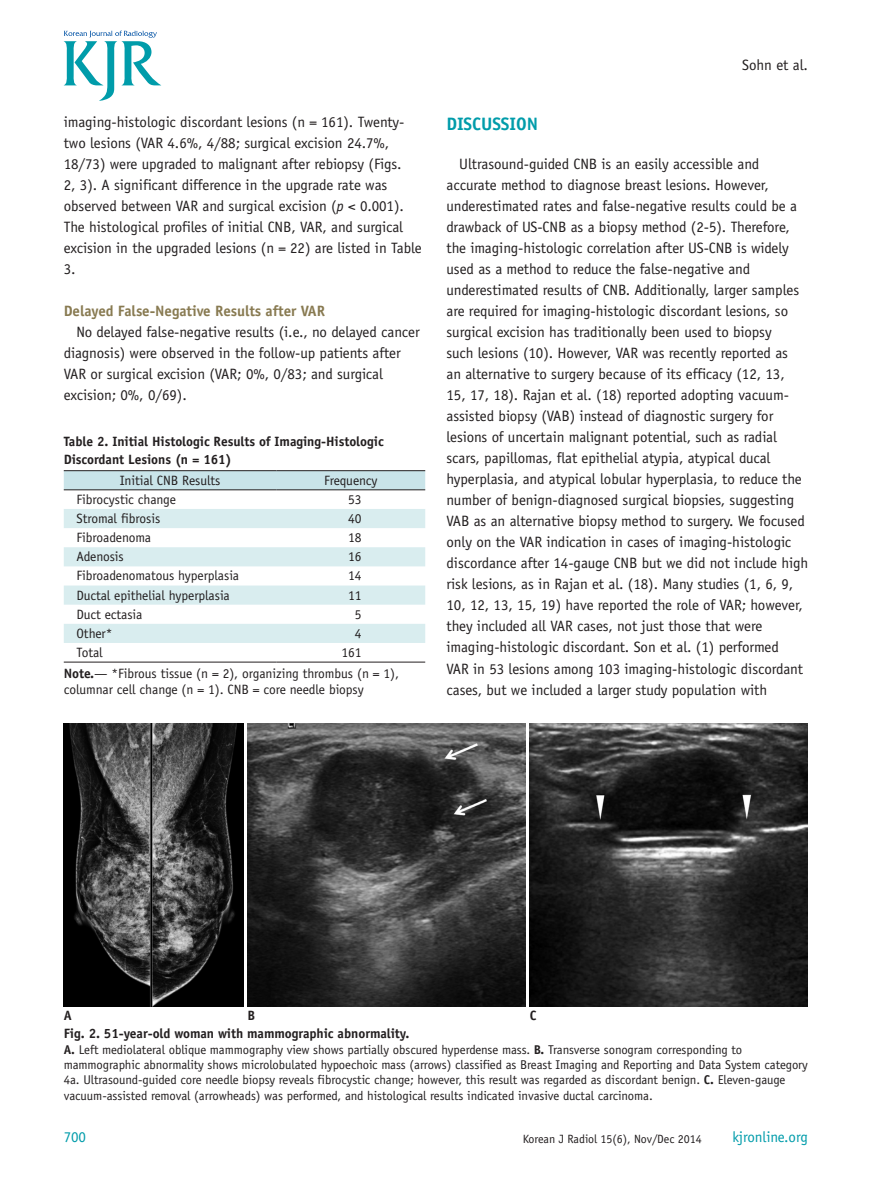
<style>
.page{position:relative;width:893px;height:1191px;background:#fff}
.page>*{position:absolute;margin:0;border:0;box-sizing:border-box;transform-origin:0 0}
.큰제목{font:700 18px "Officina Sans Std";letter-spacing:-.005em;color:#009caa}
.본문{font:15px/21px "Officina Sans Std";letter-spacing:-.005em;color:#231f20}
._1_제목{font:700 15px "Officina Sans Std";letter-spacing:-.005em;color:#887a51}
.t1{font:15px "Officina Sans Std";letter-spacing:-.005em;color:#009caa}
.표본문{font:13.5px "Officina Sans Std";letter-spacing:-.005em;color:#231f20}
.표설명{font:13.5px/16.2px "Officina Sans Std";letter-spacing:-.005em;color:#231f20}
.표제목{font:700 13.5px/18px "Officina Sans Std";letter-spacing:-.005em;color:#231f20}
.그림제목{font:700 13.5px "Officina Sans Std";letter-spacing:-.005em;color:#231f20}
.그림제목1{font:12.75px/15.3px "Officina Sans Std";letter-spacing:-.005em;color:#231f20}
.t2{font:12px "Officina Sans Std";letter-spacing:-.005em;color:#231f20}
.s1{font-style:italic}
.s2{font-weight:700}
</style>
<div class="page">
<svg style="left:64px;top:31px;width:97px;height:70px"></svg>
<div style="left:64px;top:471px;width:361px;height:18px;background:#c9e4e9"></div>
<svg style="left:64px;top:509px;width:361px;height:134px;fill:#d9edef"></svg>
<hr style="left:64px;top:661px;width:212px;height:1px;background:#231f20">
<hr style="left:276px;top:661px;width:149px;height:1px;background:#231f20">
<hr style="left:64px;top:470px;width:212px;height:1px;background:#231f20">
<hr style="left:276px;top:470px;width:149px;height:1px;background:#231f20">
<hr style="left:64px;top:489px;width:212px;height:1px;background:#231f20">
<hr style="left:276px;top:489px;width:149px;height:1px;background:#231f20">
<img style="left:64px;top:723px;width:179px;height:283px">
<img style="left:247px;top:723px;width:279px;height:283px">
<img style="left:530px;top:723px;width:278px;height:283px">
<p class="본문" style="left:64px;top:112px;width:360px">imaging-histologic discordant lesions (n = 161). Twenty&shy;two lesions (VAR 4.6%, 4/88; surgical excision 24.7%, 18/73) were upgraded to malignant after rebiopsy (Figs.<br>2, 3). A significant difference in the upgrade rate was observed between VAR and surgical excision (<span class="s1">p</span> &lt; 0.001).<br>The histological profiles of initial CNB, VAR, and surgical excision in the upgraded lesions (n = 22) are listed in Table 3.</p>
<p class="_1_제목" style="left:64px;top:302px;width:263px">Delayed False-Negative Results after VAR</p>
<p class="본문" style="left:64px;top:322px;width:358px;text-indent:13px">No delayed false-negative results (i.e., no delayed cancer diagnosis) were observed in the follow-up patients after VAR or surgical excision (VAR; 0%, 0/83; and surgical excision; 0%, 0/69).</p>
<p class="표제목" style="left:64px;top:432px;width:321px">Table 2. Initial Histologic Results of Imaging-Histologic<br>Discordant Lesions (n = 161)</p>
<p class="표본문" style="left:120px;top:472px;width:102px">Initial CNB Results</p>
<p class="표본문" style="left:324px;top:472px;width:55px">Frequency</p>
<p class="표본문" style="left:77px;top:491px;width:101px">Fibrocystic change</p>
<p class="표본문" style="left:348px;top:491px;width:15px">53</p>
<p class="표본문" style="left:77px;top:510px;width:85px">Stromal fibrosis</p>
<p class="표본문" style="left:348px;top:510px;width:15px">40</p>
<p class="표본문" style="left:77px;top:529px;width:76px">Fibroadenoma</p>
<p class="표본문" style="left:348px;top:529px;width:15px">18</p>
<p class="표본문" style="left:77px;top:549px;width:49px">Adenosis</p>
<p class="표본문" style="left:348px;top:549px;width:15px">16</p>
<p class="표본문" style="left:77px;top:568px;width:164px">Fibroadenomatous hyperplasia</p>
<p class="표본문" style="left:348px;top:568px;width:15px">14</p>
<p class="표본문" style="left:77px;top:587px;width:155px">Ductal epithelial hyperplasia</p>
<p class="표본문" style="left:348px;top:587px;width:15px">11</p>
<p class="표본문" style="left:77px;top:606px;width:67px">Duct ectasia</p>
<p class="표본문" style="left:355px;top:606px;width:8px">5</p>
<p class="표본문" style="left:77px;top:625px;width:37px">Other*</p>
<p class="표본문" style="left:355px;top:625px;width:8px">4</p>
<p class="표본문" style="left:77px;top:644px;width:28px">Total</p>
<p class="표본문" style="left:341px;top:644px;width:22px">161</p>
<p class="표설명" style="left:64px;top:665px;width:337px"><span class="s2">Note.</span>— *Fibrous tissue (n = 2), organizing thrombus (n = 1), columnar cell change (n = 1). CNB = core needle biopsy</p>
<p class="본문" style="left:742px;top:54px;width:67px">Sohn et al.</p>
<p class="큰제목" style="left:446px;top:112px;width:93px">DISCUSSION</p>
<p class="본문" style="left:446px;top:154px;width:363px;text-indent:13px">Ultrasound-guided CNB is an easily accessible and accurate method to diagnose breast lesions. However, underestimated rates and false-negative results could be a drawback of US-CNB as a biopsy method (2-5). Therefore, the imaging-histologic correlation after US-CNB is widely used as a method to reduce the false-negative and underestimated results of CNB. Additionally, larger samples are required for imaging-histologic discordant lesions, so surgical excision has traditionally been used to biopsy<br>such lesions (10). However, VAR was recently reported as<br>an alternative to surgery because of its efficacy (12, 13,<br>15, 17, 18). Rajan et al. (18) reported adopting vacuum&shy;assisted biopsy (VAB) instead of diagnostic surgery for lesions of uncertain malignant potential, such as radial scars, papillomas, flat epithelial atypia, atypical ducal hyperplasia, and atypical lobular hyperplasia, to reduce the number of benign-diagnosed surgical biopsies, suggesting VAB as an alternative biopsy method to surgery. We focused only on the VAR indication in cases of imaging-histologic discordance after 14-gauge CNB but we did not include high risk lesions, as in Rajan et al. (18). Many studies (1, 6, 9, 10, 12, 13, 15, 19) have reported the role of VAR; however, they included all VAR cases, not just those that were imaging-histologic discordant. Son et al. (1) performed<br>VAR in 53 lesions among 103 imaging-histologic discordant cases, but we included a larger study population with</p>
<p class="표제목" style="left:64px;top:1006px;width:10px">A</p>
<p class="표제목" style="left:247px;top:1006px;width:9px">B</p>
<p class="표제목" style="left:530px;top:1006px;width:8px">C</p>
<p class="그림제목" style="left:64px;top:1025px;width:347px">Fig. 2. 51-year-old woman with mammographic abnormality.</p>
<p class="그림제목1" style="left:64px;top:1041px;width:746px"><span class="s2">A.</span> Left mediolateral oblique mammography view shows partially obscured hyperdense mass. <span class="s2">B.</span> Transverse sonogram corresponding to mammographic abnormality shows microlobulated hypoechoic mass (arrows) classified as Breast Imaging and Reporting and Data System category 4a. Ultrasound-guided core needle biopsy reveals fibrocystic change; however, this result was regarded as discordant benign. <span class="s2">C.</span> Eleven-gauge vacuum-assisted removal (arrowheads) was performed, and histological results indicated invasive ductal carcinoma.</p>
<p class="t1" style="left:64px;top:1128px;width:24px">700</p>
<p class="t2" style="left:523px;top:1132px;width:181px">Korean J Radiol 15(6), Nov/Dec 2014</p>
<p class="t1" style="left:732px;top:1128px;width:77px">kjronline.org</p>
</div>
